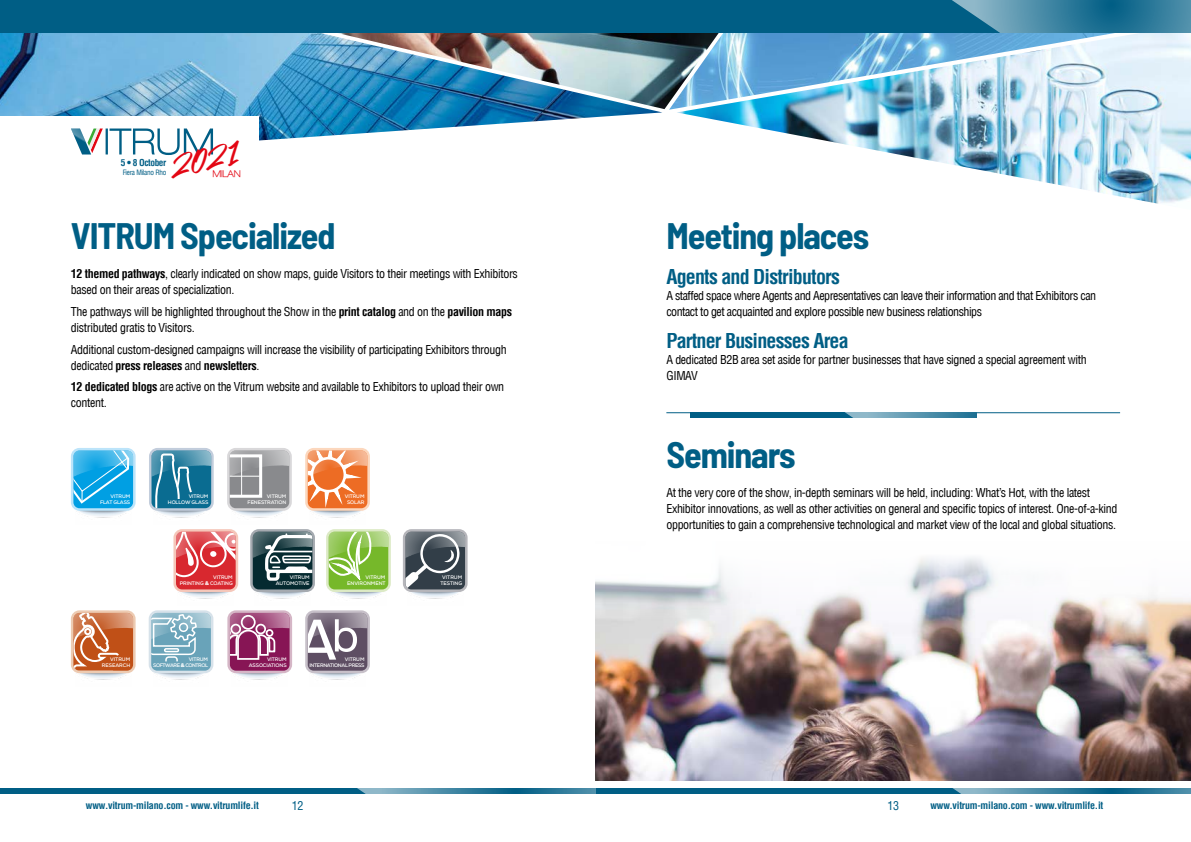
<style>
.page{position:relative;width:1191px;height:842px;background:#fff}
.page>*{position:absolute;margin:0;border:0;box-sizing:border-box;transform-origin:0 0}
.t1{font:700 semi-condensed 36px "Barlow";letter-spacing:-.03em;color:#005e85}
.t2{font:27px "Samble Tracie";color:#e30613}
.t3{font:700 condensed 20px "Helvetica LT";letter-spacing:-.04em;color:#005e85}
.t4{font:condensed 12px/16px "Helvetica LT";letter-spacing:-.03em;color:#000}
.t5{font:condensed 12px "Helvetica LT";color:#005e85}
.t6{font:700 condensed 10px "Helvetica LT";letter-spacing:-.02em;color:#005e85}
.t7{font:700 condensed 9.3px "Helvetica LT";letter-spacing:-.04em;color:#005e85}
.t8{font:700 9.3px "Lowvetica";letter-spacing:-.03em;color:#e30613}
.t9{font:condensed 7.2px "Helvetica LT";letter-spacing:-.04em;color:#005e85}
.t10{font:700 5px/6px "Nexa";letter-spacing:-.015em;color:#fff;text-align:right}
.t11{font:700 5px/6px "Nexa";letter-spacing:-.055em;color:#fff;text-align:right}
.t12{font:700 5px/6px "Nexa";letter-spacing:-.075em;color:#fff;text-align:right}
.s1{font-weight:700}
.s2{font-family:"Arial";font-weight:900}
</style>
<div class="page">
<img style="left:677px;top:33px;width:514px;height:171px">
<img style="left:662px;top:33px;width:69px;height:76px">
<img style="left:0;top:33px;width:662px;height:108px">
<div style="left:0;top:116px;width:259px;height:68px;background:#fff"></div>
<div style="left:595px;top:788px;width:596px;height:6px;background:#005e85"></div>
<svg style="left:952px;top:788px;width:239px;height:6px"></svg>
<div style="left:0;top:788px;width:595px;height:6px;background:#005e85"></div>
<svg style="left:357px;top:788px;width:238px;height:6px"></svg>
<svg style="left:71px;top:129px;width:142px;height:26px"></svg>
<div style="left:0;top:0;width:1191px;height:33px;background:#005e85"></div>
<svg style="left:952px;top:0;width:239px;height:33px"></svg>
<hr style="left:666px;top:412px;width:454px;height:1px;background:#005e85">
<div style="left:690px;top:412px;width:286px;height:6px;background:#005e85"></div>
<svg style="left:844px;top:412px;width:132px;height:6px"></svg>
<img style="left:595px;top:557px;width:596px;height:223px">
<img style="left:313px;top:511px;width:48px;height:7px">
<svg style="left:309px;top:452px;width:57px;height:55px;background:#f1915b"></svg>
<div style="left:305px;top:448px;width:65px;height:63px;border:3px solid #fcd7bd;border-radius:7px"></div>
<img style="left:181px;top:592px;width:48px;height:7px">
<div style="left:175px;top:530px;width:62px;height:61px;background:#d8282f;border-radius:7px"></div>
<svg style="left:177px;top:533px;width:57px;height:45px"></svg>
<div style="left:173px;top:529px;width:65px;height:63px;border:3px solid #f5c7ba;border-radius:7px"></div>
<img style="left:258px;top:592px;width:48px;height:7px">
<div style="left:251px;top:530px;width:63px;height:61px;background:#052a30;border-radius:7px"></div>
<svg style="left:254px;top:533px;width:57px;height:48px"></svg>
<div style="left:250px;top:529px;width:65px;height:63px;border:3px solid #a5aab0;border-radius:7px"></div>
<img style="left:235px;top:511px;width:48px;height:7px">
<div style="left:228px;top:449px;width:62px;height:60px;background:#898a8d;border-radius:7px"></div>
<svg style="left:231px;top:452px;width:57px;height:46px"></svg>
<hr style="left:241px;top:456px;width:1px;height:40px;background:#fff">
<hr style="left:230px;top:476px;width:30px;height:1px;background:#fff">
<div style="left:227px;top:448px;width:65px;height:63px;border:3px solid #d9d8da;border-radius:7px"></div>
<img style="left:79px;top:511px;width:48px;height:7px">
<div style="left:72px;top:449px;width:62px;height:60px;background:#009fe3;border-radius:7px"></div>
<svg style="left:75px;top:452px;width:57px;height:52px"></svg>
<div style="left:71px;top:448px;width:65px;height:63px;border:3px solid #bce4fa;border-radius:7px"></div>
<img style="left:157px;top:511px;width:48px;height:7px">
<svg style="left:153px;top:452px;width:57px;height:55px;background:#3385a3"></svg>
<div style="left:149px;top:448px;width:65px;height:63px;border:3px solid #c2cddc;border-radius:7px"></div>
<img style="left:334px;top:592px;width:48px;height:7px">
<div style="left:327px;top:530px;width:62px;height:61px;background:#76b82a;border-radius:7px"></div>
<svg style="left:330px;top:533px;width:57px;height:47px"></svg>
<div style="left:326px;top:529px;width:65px;height:63px;border:3px solid #dceac5;border-radius:7px"></div>
<svg style="left:75px;top:614px;width:57px;height:55px;background:#ce774b"></svg>
<div style="left:71px;top:610px;width:65px;height:63px;border:3px solid #edcbb2;border-radius:7px"></div>
<img style="left:153px;top:672px;width:56px;height:8px">
<svg style="left:153px;top:614px;width:56px;height:55px;background:#8bb7c8"></svg>
<div style="left:149px;top:610px;width:64px;height:63px;border:3px solid #d7e2ea;border-radius:7px"></div>
<img style="left:234px;top:672px;width:54px;height:8px">
<div style="left:229px;top:612px;width:62px;height:60px;background:#871555;border-radius:7px"></div>
<svg style="left:231px;top:614px;width:57px;height:46px"></svg>
<div style="left:227px;top:610px;width:65px;height:63px;border:3px solid #d5b6c6;border-radius:7px"></div>
<img style="left:312px;top:673px;width:51px;height:7px">
<div style="left:306px;top:612px;width:63px;height:60px;background:#5e4e63;border-radius:7px"></div>
<svg style="left:309px;top:614px;width:57px;height:46px"></svg>
<div style="left:305px;top:610px;width:65px;height:63px;border:3px solid #c7c0c9;border-radius:7px"></div>
<img style="left:411px;top:591px;width:52px;height:8px">
<svg style="left:407px;top:533px;width:56px;height:55px;background:#5e676f"></svg>
<div style="left:403px;top:529px;width:64px;height:63px;border:3px solid #b6b6bb;border-radius:7px"></div>
<h2 class="t2" style="left:164px;top:152px;width:72px;rotate:-13deg">2021</h2>
<p class="t7" style="left:121px;top:157px;width:47px">5 • 8 October</p>
<p class="t9" style="left:123px;top:168px;width:45px">Fiera Milano Rho</p>
<p class="t8" style="left:212px;top:169px;width:30px">MILAN</p>
<h1 class="t1" style="left:71px;top:213px;width:266px">VITRUM Specialized</h1>
<p class="t4" style="left:71px;top:266px;width:448px"><span class="s1">12 themed pathways</span>, clearly indicated on show maps, guide Visitors to their meetings with Exhibitors based on their areas of specialization.</p>
<p class="t4" style="left:71px;top:304px;width:443px">The pathways will be highlighted throughout the Show in the <span class="s1">print catalog</span> and on the <span class="s1">pavilion maps </span>distributed gratis to Visitors.</p>
<p class="t4" style="left:71px;top:341px;width:437px">Additional custom-designed campaigns will increase the visibility of participating Exhibitors through dedicated <span class="s1">press releases</span> and <span class="s1">newsletters</span>.</p>
<p class="t4" style="left:71px;top:379px;width:435px"><span class="s1">12 dedicated blogs</span> are active on the Vitrum website and available to Exhibitors to upload their own content.</p>
<p class="t10" style="left:100px;top:493px;width:32px">VITRUM<br>FLAT GLASS</p>
<p class="t10" style="left:168px;top:493px;width:42px">VITRUM<br>HOLLOW GLASS</p>
<p class="t10" style="left:248px;top:493px;width:40px">VITRUM<br>FENESTRATION</p>
<p class="t10" style="left:345px;top:493px;width:21px;text-align:center">VITRUM<br>SOLAR</p>
<p class="t10" style="left:180px;top:575px;width:55px">VITRUM<br>PRINTING <span class="s2">&amp;</span> COATING</p>
<p class="t10" style="left:276px;top:575px;width:35px">VITRUM<br>AUTOMOTIVE</p>
<p class="t10" style="left:347px;top:575px;width:40px">VITRUM<br>ENVIRONMENT</p>
<p class="t10" style="left:102px;top:656px;width:30px">VITRUM<br>RESEARCH</p>
<p class="t12" style="left:153px;top:656px;width:57px">VITRUM<br>SOFTWARE <span class="s2">&amp;</span> CONTROL</p>
<p class="t10" style="left:249px;top:656px;width:39px">VITRUM<br>ASSOCIATIONS</p>
<p class="t11" style="left:309px;top:656px;width:57px">VITRUM<br>INTERNATIONAL PRESS</p>
<p class="t10" style="left:440px;top:575px;width:23px;text-align:center">VITRUM<br>TESTING</p>
<h1 class="t1" style="left:666px;top:213px;width:204px">Meeting places</h1>
<h3 class="t3" style="left:666px;top:264px;width:175px">Agents and Distributors</h3>
<p class="t4" style="left:666px;top:288px;width:431px">A staffed space where Agents and Aepresentatives can leave their information and that Exhibitors can contact to get acquainted and explore possible new business relationships</p>
<h3 class="t3" style="left:666px;top:328px;width:184px">Partner Businesses Area</h3>
<p class="t4" style="left:666px;top:352px;width:422px">A dedicated B2B area set aside for partner businesses that have signed a special agreement with<br>GIMAV</p>
<h1 class="t1" style="left:666px;top:432px;width:131px">Seminars</h1>
<p class="t4" style="left:666px;top:485px;width:452px">At the very core of the show, in-depth seminars will be held, including: What’s Hot, with the latest<br>Exhibitor innovations, as well as other activities on general and specific topics of interest. One-of-a-kind opportunities to gain a comprehensive technological and market view of the local and global situations.</p>
<p class="t6" style="left:86px;top:799px;width:174px">www.vitrum-milano.com - www.vitrumlife.it</p>
<p class="t5" style="left:292px;top:798px;width:13px">12</p>
<p class="t5" style="left:887px;top:798px;width:13px">13</p>
<p class="t6" style="left:930px;top:799px;width:174px">www.vitrum-milano.com - www.vitrumlife.it</p>
</div>
